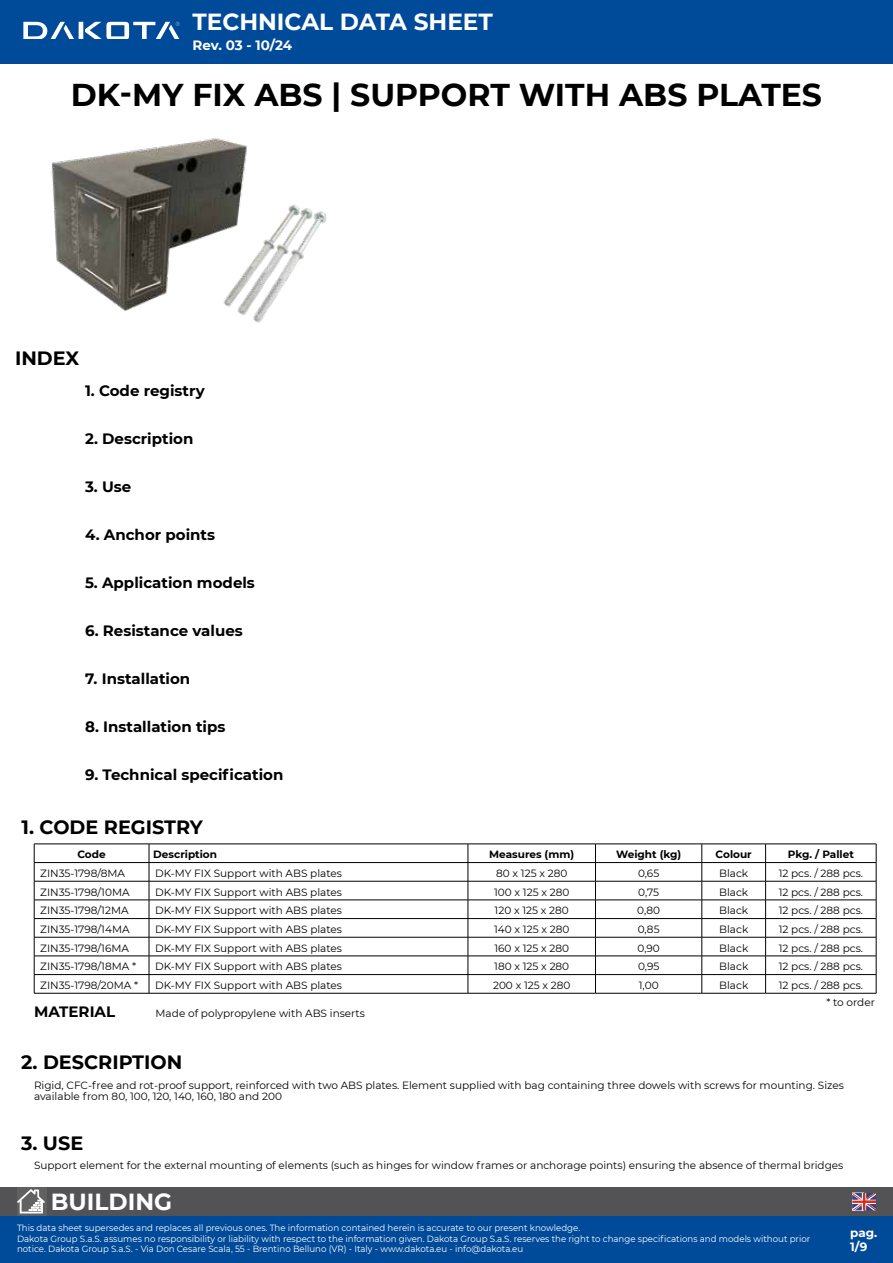
<style>
.page{position:relative;width:893px;height:1263px;background:#fff}
.page>*{position:absolute;margin:0;border:0;box-sizing:border-box;transform-origin:0 0}
.t1{font:700 31.5px "Montserrat";color:#000}
.t2{font:700 23.25px "Montserrat";color:#fff}
.t3{font:700 19.2px "Montserrat";color:#000}
.t4{font:700 15px "Montserrat";color:#000}
.t5{font:700 13.5px "Montserrat";letter-spacing:-.01em;color:#fff}
.t6{font:700 12px/14.4px "Montserrat";color:#fff}
.t7{font:10.5px/10.5px "Montserrat";color:#000}
.t8{font:700 10.5px "Montserrat";color:#000}
.t9{font:9px/10.5px "Montserrat";color:#fff;scale:.96 1}
</style>
<div class="page">
<div style="left:0;top:0;width:893px;height:64px;background:#004a9a"></div>
<hr style="left:79px;top:22px;width:4px;height:17px;background:#fff">
<svg style="left:23px;top:22px;width:51px;height:17px"></svg>
<svg style="left:85px;top:22px;width:95px;height:17px"></svg>
<div style="left:0;top:1187px;width:893px;height:29px;background:#535356"></div>
<svg style="left:17px;top:1187px;width:29px;height:29px"></svg>
<svg style="left:17px;top:1189px;width:28px;height:24px"></svg>
<div style="left:0;top:1216px;width:893px;height:47px;background:#004a9a"></div>
<svg style="left:852px;top:1193px;width:24px;height:17px"></svg>
<hr style="left:34px;top:844px;width:115px;height:1px;background:#000">
<hr style="left:149px;top:844px;width:319px;height:1px;background:#000">
<hr style="left:468px;top:844px;width:127px;height:1px;background:#000">
<hr style="left:595px;top:844px;width:107px;height:1px;background:#000">
<hr style="left:702px;top:844px;width:64px;height:1px;background:#000">
<hr style="left:766px;top:844px;width:110px;height:1px;background:#000">
<hr style="left:34px;top:862px;width:115px;height:1px;background:#000">
<hr style="left:149px;top:862px;width:319px;height:1px;background:#000">
<hr style="left:468px;top:862px;width:127px;height:1px;background:#000">
<hr style="left:595px;top:862px;width:107px;height:1px;background:#000">
<hr style="left:702px;top:862px;width:64px;height:1px;background:#000">
<hr style="left:766px;top:862px;width:110px;height:1px;background:#000">
<hr style="left:34px;top:881px;width:115px;height:1px;background:#000">
<hr style="left:149px;top:881px;width:319px;height:1px;background:#000">
<hr style="left:468px;top:881px;width:127px;height:1px;background:#000">
<hr style="left:595px;top:881px;width:107px;height:1px;background:#000">
<hr style="left:702px;top:881px;width:64px;height:1px;background:#000">
<hr style="left:766px;top:881px;width:110px;height:1px;background:#000">
<hr style="left:34px;top:900px;width:115px;height:1px;background:#000">
<hr style="left:149px;top:900px;width:319px;height:1px;background:#000">
<hr style="left:468px;top:900px;width:127px;height:1px;background:#000">
<hr style="left:595px;top:900px;width:107px;height:1px;background:#000">
<hr style="left:702px;top:900px;width:64px;height:1px;background:#000">
<hr style="left:766px;top:900px;width:110px;height:1px;background:#000">
<hr style="left:34px;top:918px;width:115px;height:1px;background:#000">
<hr style="left:149px;top:918px;width:319px;height:1px;background:#000">
<hr style="left:468px;top:918px;width:127px;height:1px;background:#000">
<hr style="left:595px;top:918px;width:107px;height:1px;background:#000">
<hr style="left:702px;top:918px;width:64px;height:1px;background:#000">
<hr style="left:766px;top:918px;width:110px;height:1px;background:#000">
<hr style="left:34px;top:937px;width:115px;height:1px;background:#000">
<hr style="left:149px;top:937px;width:319px;height:1px;background:#000">
<hr style="left:468px;top:937px;width:127px;height:1px;background:#000">
<hr style="left:595px;top:937px;width:107px;height:1px;background:#000">
<hr style="left:702px;top:937px;width:64px;height:1px;background:#000">
<hr style="left:766px;top:937px;width:110px;height:1px;background:#000">
<hr style="left:34px;top:956px;width:115px;height:1px;background:#000">
<hr style="left:149px;top:956px;width:319px;height:1px;background:#000">
<hr style="left:468px;top:956px;width:127px;height:1px;background:#000">
<hr style="left:595px;top:956px;width:107px;height:1px;background:#000">
<hr style="left:702px;top:956px;width:64px;height:1px;background:#000">
<hr style="left:766px;top:956px;width:110px;height:1px;background:#000">
<hr style="left:34px;top:974px;width:115px;height:1px;background:#000">
<svg style="left:34px;top:844px;width:1px;height:149px"></svg>
<hr style="left:149px;top:974px;width:319px;height:1px;background:#000">
<svg style="left:149px;top:844px;width:1px;height:149px"></svg>
<hr style="left:468px;top:974px;width:127px;height:1px;background:#000">
<svg style="left:468px;top:844px;width:1px;height:149px"></svg>
<hr style="left:595px;top:974px;width:107px;height:1px;background:#000">
<svg style="left:595px;top:844px;width:1px;height:149px"></svg>
<hr style="left:702px;top:974px;width:64px;height:1px;background:#000">
<svg style="left:702px;top:844px;width:1px;height:149px"></svg>
<hr style="left:766px;top:974px;width:110px;height:1px;background:#000">
<svg style="left:765px;top:844px;width:1px;height:149px"></svg>
<svg style="left:876px;top:844px;width:1px;height:149px"></svg>
<hr style="left:34px;top:993px;width:115px;height:1px;background:#000">
<hr style="left:149px;top:993px;width:319px;height:1px;background:#000">
<hr style="left:468px;top:993px;width:127px;height:1px;background:#000">
<hr style="left:595px;top:993px;width:107px;height:1px;background:#000">
<hr style="left:702px;top:993px;width:64px;height:1px;background:#000">
<hr style="left:766px;top:993px;width:110px;height:1px;background:#000">
<img style="left:51px;top:138px;width:196px;height:173px">
<img style="left:216px;top:201px;width:111px;height:122px">
<h2 class="t2" style="left:192px;top:5px;width:302px">TECHNICAL DATA SHEET</h2>
<p class="t5" style="left:192px;top:35px;width:101px">Rev. 03 - 10/24</p>
<h1 class="t1" style="left:71px;top:72px;width:753px">DK-MY FIX ABS | SUPPORT WITH ABS PLATES</h1>
<h3 class="t3" style="left:15px;top:344px;width:66px">INDEX</h3>
<h3 class="t4" style="left:85px;top:380px;width:121px">1. Code registry</h3>
<h3 class="t4" style="left:85px;top:428px;width:110px">2. Description</h3>
<h3 class="t4" style="left:85px;top:476px;width:48px">3. Use</h3>
<h3 class="t4" style="left:85px;top:524px;width:132px">4. Anchor points</h3>
<h3 class="t4" style="left:85px;top:572px;width:171px">5. Application models</h3>
<h3 class="t4" style="left:85px;top:620px;width:159px">6. Resistance values</h3>
<h3 class="t4" style="left:85px;top:668px;width:107px">7. Installation</h3>
<h3 class="t4" style="left:85px;top:716px;width:142px">8. Installation tips</h3>
<h3 class="t4" style="left:85px;top:764px;width:200px">9. Technical specification</h3>
<h3 class="t3" style="left:22px;top:814px;width:183px">1. CODE REGISTRY</h3>
<p class="t8" style="left:77px;top:847px;width:30px">Code</p>
<p class="t8" style="left:153px;top:847px;width:65px">Description</p>
<p class="t8" style="left:489px;top:847px;width:86px">Measures (mm)</p>
<p class="t8" style="left:616px;top:847px;width:67px">Weight (kg)</p>
<p class="t8" style="left:716px;top:847px;width:38px">Colour</p>
<p class="t8" style="left:788px;top:847px;width:68px">Pkg. / Pallet</p>
<p class="t7" style="left:40px;top:868px;width:86px">ZIN35-1798/8MA</p>
<p class="t7" style="left:155px;top:868px;width:188px">DK-MY FIX Support with ABS plates</p>
<p class="t7" style="left:496px;top:868px;width:73px">80 x 125 x 280</p>
<p class="t7" style="left:638px;top:868px;width:23px">0,65</p>
<p class="t7" style="left:719px;top:868px;width:31px">Black</p>
<p class="t7" style="left:779px;top:868px;width:86px">12 pcs. / 288 pcs.</p>
<p class="t7" style="left:40px;top:886px;width:91px">ZIN35-1798/10MA</p>
<p class="t7" style="left:155px;top:886px;width:188px">DK-MY FIX Support with ABS plates</p>
<p class="t7" style="left:494px;top:886px;width:77px">100 x 125 x 280</p>
<p class="t7" style="left:638px;top:886px;width:22px">0,75</p>
<p class="t7" style="left:719px;top:886px;width:31px">Black</p>
<p class="t7" style="left:779px;top:886px;width:86px">12 pcs. / 288 pcs.</p>
<p class="t7" style="left:40px;top:905px;width:90px">ZIN35-1798/12MA</p>
<p class="t7" style="left:155px;top:905px;width:188px">DK-MY FIX Support with ABS plates</p>
<p class="t7" style="left:495px;top:905px;width:76px">120 x 125 x 280</p>
<p class="t7" style="left:637px;top:905px;width:24px">0,80</p>
<p class="t7" style="left:719px;top:905px;width:31px">Black</p>
<p class="t7" style="left:779px;top:905px;width:86px">12 pcs. / 288 pcs.</p>
<p class="t7" style="left:40px;top:924px;width:91px">ZIN35-1798/14MA</p>
<p class="t7" style="left:155px;top:924px;width:188px">DK-MY FIX Support with ABS plates</p>
<p class="t7" style="left:494px;top:924px;width:77px">140 x 125 x 280</p>
<p class="t7" style="left:638px;top:924px;width:23px">0,85</p>
<p class="t7" style="left:719px;top:924px;width:31px">Black</p>
<p class="t7" style="left:779px;top:924px;width:86px">12 pcs. / 288 pcs.</p>
<p class="t7" style="left:40px;top:942px;width:90px">ZIN35-1798/16MA</p>
<p class="t7" style="left:155px;top:942px;width:188px">DK-MY FIX Support with ABS plates</p>
<p class="t7" style="left:494px;top:942px;width:76px">160 x 125 x 280</p>
<p class="t7" style="left:637px;top:942px;width:24px">0,90</p>
<p class="t7" style="left:719px;top:942px;width:31px">Black</p>
<p class="t7" style="left:779px;top:942px;width:86px">12 pcs. / 288 pcs.</p>
<p class="t7" style="left:40px;top:961px;width:97px">ZIN35-1798/18MA *</p>
<p class="t7" style="left:155px;top:961px;width:188px">DK-MY FIX Support with ABS plates</p>
<p class="t7" style="left:494px;top:961px;width:76px">180 x 125 x 280</p>
<p class="t7" style="left:638px;top:961px;width:23px">0,95</p>
<p class="t7" style="left:719px;top:961px;width:31px">Black</p>
<p class="t7" style="left:779px;top:961px;width:86px">12 pcs. / 288 pcs.</p>
<p class="t7" style="left:40px;top:980px;width:99px">ZIN35-1798/20MA *</p>
<p class="t7" style="left:155px;top:980px;width:188px">DK-MY FIX Support with ABS plates</p>
<p class="t7" style="left:493px;top:980px;width:79px">200 x 125 x 280</p>
<p class="t7" style="left:639px;top:980px;width:21px">1,00</p>
<p class="t7" style="left:719px;top:980px;width:31px">Black</p>
<p class="t7" style="left:779px;top:980px;width:86px">12 pcs. / 288 pcs.</p>
<h3 class="t4" style="left:34px;top:1000px;width:83px">MATERIAL</h3>
<p class="t7" style="left:156px;top:1007px;width:211px">Made of polypropylene with ABS inserts</p>
<h3 class="t3" style="left:21px;top:1048px;width:163px">2. DESCRIPTION</h3>
<p class="t7" style="left:826px;top:996px;width:50px">* to order</p>
<p class="t7" style="left:34px;top:1080px;width:811px">Rigid, CFC-free and rot-proof support, reinforced with two ABS plates. Element supplied with bag containing three dowels with screws for mounting. Sizes available from 80, 100, 120, 140, 160, 180 and 200</p>
<h3 class="t3" style="left:21px;top:1129px;width:64px">3. USE</h3>
<p class="t7" style="left:34px;top:1159px;width:811px">Support element for the external mounting of elements (such as hinges for window frames or anchorage points) ensuring the absence of thermal bridges</p>
<h2 class="t2" style="left:51px;top:1184px;width:123px">BUILDING</h2>
<p class="t9" style="left:17px;top:1222px;width:828px">This data sheet supersedes and replaces all previous ones. The information contained herein is accurate to our present knowledge.<br>Dakota Group S.a.S. assumes no responsibility or liability with respect to the information given. Dakota Group S.a.S. reserves the right to change specifications and models without prior notice. Dakota Group S.a.S. - Via Don Cesare Scala, 55 - Brentino Belluno (VR) - Italy - www.dakota.eu - info@dakota.eu</p>
<p class="t6" style="left:850px;top:1225px;width:29px">pag.<br>1/9</p>
</div>
